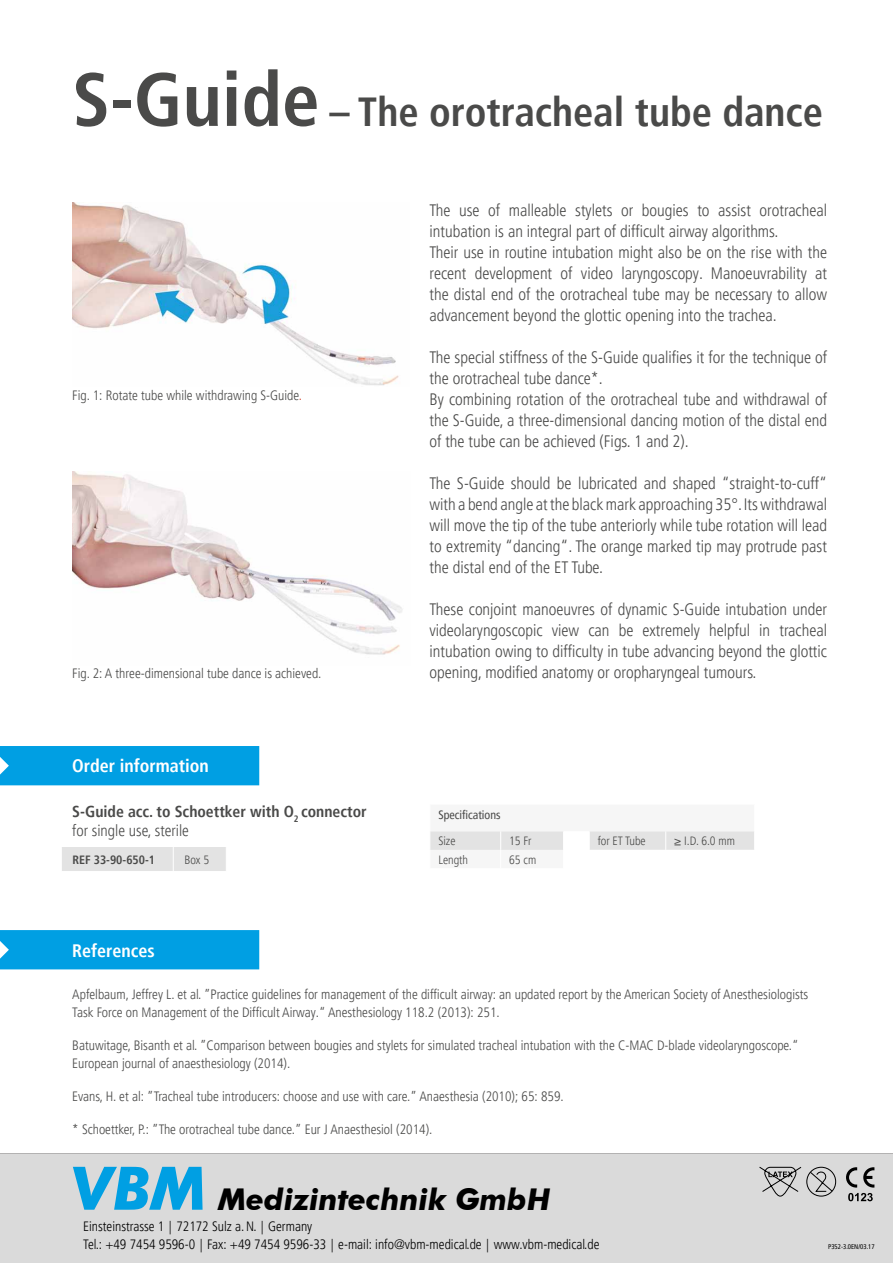
<style>
.page{position:relative;width:893px;height:1263px;background:#fff}
.page>*{position:absolute;margin:0;border:0;box-sizing:border-box;transform-origin:0 0}
.t1{font:700 condensed 40.5px "Frutiger LT Pro";color:#4a4a49}
.t2{font:italic 700 30px "Futura BT";color:#000}
.t3{font:700 condensed 18px "Frutiger LT Pro";color:#fff}
.t4{font:300 condensed 16.5px/21px "Frutiger LT Pro";color:#4a4a49}
.t5{font:700 condensed 15.75px/18.9px "Frutiger LT Pro";color:#4a4a49}
.t6{font:300 condensed 13.5px/18px "Frutiger LT Pro";color:#4a4a49}
.t7{font:300 condensed 13.5px/18px "Frutiger LT Pro";color:#000}
.t8{font:300 condensed 12px "Frutiger LT Pro";color:#4a4a49}
.t9{font:700 condensed 12px "Frutiger LT Pro";color:#4a4a49}
.t10{font:condensed 12px "Frutiger LT Pro";color:#4a4a49}
.t11{font:condensed 6.75px "Frutiger LT Pro";color:#000}
.s1{font-size:75.45px}
.s2{color:#d4422f}
.s3{font-weight:300}
.s4{font-size:60px;color:#009fe3}
</style>
<div class="page">
<hr style="left:0;top:1154px;width:893px;height:1px;background:#b3b2b2">
<div style="left:0;top:1155px;width:893px;height:108px;background:#dadada"></div>
<img style="left:73px;top:203px;width:326px;height:182px">
<img style="left:72px;top:472px;width:331px;height:183px">
<div style="left:806px;top:1167px;width:30px;height:29px;border:1px solid #000;border-radius:50%"></div>
<svg style="left:809px;top:1171px;width:24px;height:21px"></svg>
<svg style="left:846px;top:1167px;width:11px;height:20px"></svg>
<svg style="left:863px;top:1167px;width:11px;height:20px"></svg>
<svg style="left:848px;top:1193px;width:25px;height:8px"></svg>
<svg style="left:759px;top:1166px;width:42px;height:31px"></svg>
<div style="left:62px;top:847px;width:164px;height:24px;background:#e3e3e3"></div>
<svg style="left:430px;top:831px;width:324px;height:19px;background:#e6e6e6"></svg>
<div style="left:0;top:746px;width:259px;height:39px;background:#009fe3"></div>
<div style="left:0;top:930px;width:259px;height:39px;background:#009fe3"></div>
<h1 class="t1" style="left:72px;top:88px;width:752px"><span class="s1">S-Guide</span> – The orotracheal tube dance</h1>
<p class="t6" style="left:72px;top:386px;width:231px">Fig. 1: Rotate tube while withdrawing S-Guide<span class="s2">.</span></p>
<p class="t6" style="left:72px;top:664px;width:251px">Fig. 2: A three-dimensional tube dance is achieved.</p>
<p class="t3" style="left:72px;top:755px;width:138px">Order information</p>
<p class="t5" style="left:72px;top:802px;width:296px">S-Guide acc. to Schoettker with O<sub>2</sub> connector <span class="s3">for single use, sterile</span></p>
<p class="t9" style="left:72px;top:852px;width:84px">REF 33-90-650-1</p>
<p class="t8" style="left:184px;top:852px;width:26px">Box 5</p>
<p class="t3" style="left:72px;top:939px;width:84px">References</p>
<p class="t4" style="left:429px;top:200px;width:399px">The use of malleable stylets or bougies to assist orotracheal intubation is an integral part of difficult airway algorithms.<br>Their use in routine intubation might also be on the rise with the recent development of video laryngoscopy. Manoeuvrability at the distal end of the orotracheal tube may be necessary to allow advancement beyond the glottic opening into the trachea.</p>
<p class="t4" style="left:429px;top:347px;width:399px">The special stiffness of the S-Guide qualifies it for the technique of the orotracheal tube dance*.<br>By combining rotation of the orotracheal tube and withdrawal of the S-Guide, a three-dimensional dancing motion of the distal end of the tube can be achieved (Figs. 1 and 2).</p>
<p class="t4" style="left:429px;top:473px;width:399px;text-align:justify">The S-Guide should be lubricated and shaped “straight-to-cuff“ with a bend angle at the black mark approaching 35°. Its withdrawal will move the tip of the tube anteriorly while tube rotation will lead to extremity “dancing“. The orange marked tip may protrude past the distal end of the ET Tube.</p>
<p class="t4" style="left:429px;top:599px;width:399px;text-align:justify">These conjoint manoeuvres of dynamic S-Guide intubation under videolaryngoscopic view can be extremely helpful in tracheal intubation owing to difficulty in tube advancing beyond the glottic opening, modified anatomy or oropharyngeal tumours.</p>
<p class="t10" style="left:438px;top:807px;width:64px">Specifications</p>
<p class="t8" style="left:438px;top:834px;width:19px">Size</p>
<p class="t8" style="left:509px;top:834px;width:24px">15 Fr</p>
<p class="t8" style="left:598px;top:834px;width:49px">for ET Tube</p>
<p class="t8" style="left:674px;top:834px;width:62px">≥ I.D. 6.0 mm</p>
<p class="t8" style="left:438px;top:852px;width:31px">Length</p>
<p class="t8" style="left:509px;top:852px;width:29px">65 cm</p>
<p class="t6" style="left:72px;top:986px;width:737px">Apfelbaum, Jeffrey L. et al. ”Practice guidelines for management of the difficult airway: an updated report by the American Society of Anesthesiologists<br>Task Force on Management of the Difficult Airway.“ Anesthesiology 118.2 (2013): 251.</p>
<p class="t6" style="left:72px;top:1037px;width:728px">Batuwitage, Bisanth et al. ”Comparison between bougies and stylets for simulated tracheal intubation with the C-MAC D-blade videolaryngoscope.“<br>European journal of anaesthesiology (2014).</p>
<p class="t6" style="left:72px;top:1088px;width:493px">Evans, H. et al: ”Tracheal tube introducers: choose and use with care.” Anaesthesia (2010); 65: 859.</p>
<p class="t6" style="left:72px;top:1121px;width:362px">* Schoettker, P.: ”The orotracheal tube dance.” Eur J Anaesthesiol (2014).</p>
<h2 class="t2" style="left:72px;top:1181px;width:480px"><span class="s4">VBM</span> Medizintechnik GmbH</h2>
<p class="t7" style="left:83px;top:1218px;width:518px">Einsteinstrasse 1 | 72172 Sulz a.N. | Germany<br>Tel.: +49 7454 9596-0 | Fax: +49 7454 9596-33 | e-mail: info@vbm-medical.de | www.vbm-medical.de</p>
<p class="t11" style="left:828px;top:1243px;width:48px">P352-3.0EN/03.17</p>
</div>
